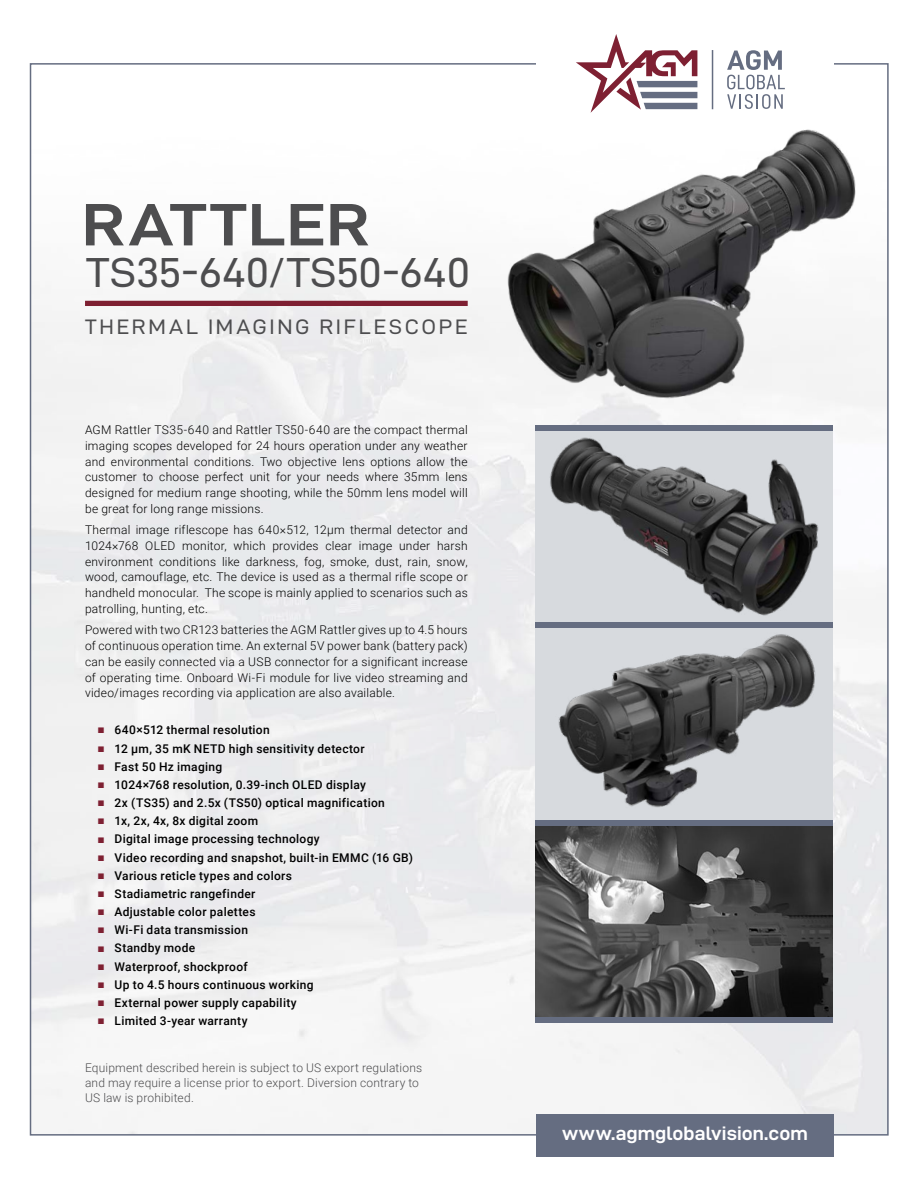
<style>
.page{position:relative;width:918px;height:1188px;background:#fff}
.page>*{position:absolute;margin:0;border:0;box-sizing:border-box;transform-origin:0 0}
.t1{font:60px "D DIN Exp Bold";letter-spacing:.02em;color:#4d4d4f;scale:1.1 1}
.t2{font:42px "D DIN Exp";color:#4d4d4f}
.t3{font:21px "D DIN Exp";letter-spacing:.13em;color:#4d4d4f}
.Finalized_Text{font:19.5px "D DIN Exp Bold";letter-spacing:.005em;color:#fff}
.Finalized_Text-2{font:300 12px/15.8px "Roboto";letter-spacing:.02em;color:#000;text-align:justify}
.t4{font:500 12px "Roboto";letter-spacing:.025em;color:#000}
.Finalized_Text-3{font:300 12px/15px "Roboto";letter-spacing:.015em;color:#4d4d4f}
.s1{font-family:"Arial";font-weight:700;color:#7e2032}
</style>
<div class="page">
<svg style="left:576px;top:34px;width:121px;height:79px"></svg>
<svg style="left:727px;top:50px;width:58px;height:59px"></svg>
<hr style="left:712px;top:50px;width:1px;height:59px;background:#656d81">
<div style="left:536px;top:1114px;width:298px;height:43px;background:#656d81"></div>
<div style="left:85px;top:301px;width:383px;height:5px;background:#7e2032"></div>
<img style="left:535px;top:431px;width:298px;height:191px">
<img style="left:535px;top:628px;width:298px;height:192px">
<img style="left:535px;top:826px;width:298px;height:191px">
<div style="left:535px;top:425px;width:298px;height:6px;background:#656d81"></div>
<div style="left:535px;top:622px;width:298px;height:6px;background:#656d81"></div>
<div style="left:535px;top:820px;width:298px;height:6px;background:#656d81"></div>
<div style="left:535px;top:1017px;width:298px;height:6px;background:#656d81"></div>
<img style="left:490px;top:129px;width:390px;height:287px">
<p class="t1" style="left:82px;top:192px;width:264px">RATTLER</p>
<p class="t2" style="left:86px;top:250px;width:385px">TS35-640/TS50-640</p>
<p class="t3" style="left:85px;top:315px;width:384px">THERMAL IMAGING RIFLESCOPE</p>
<p class="Finalized_Text-2" style="left:85px;top:422px;width:384px">AGM Rattler TS35-640 and Rattler TS50-640 are the compact thermal imaging scopes developed for 24 hours operation under any weather and environmental conditions. Two objective lens options allow the customer to choose perfect unit for your needs where 35mm lens designed for medium range shooting, while the 50mm lens model will be great for long range missions.</p>
<p class="Finalized_Text-2" style="left:85px;top:522px;width:384px">Thermal image riflescope has 640×512, 12μm thermal detector and 1024×768 OLED monitor, which provides clear image under harsh environment conditions like darkness, fog, smoke, dust, rain, snow, wood, camouflage, etc. The device is used as a thermal rifle scope or handheld monocular. The scope is mainly applied to scenarios such as patrolling, hunting, etc.</p>
<p class="Finalized_Text-2" style="left:85px;top:622px;width:384px">Powered with two CR123 batteries the AGM Rattler gives up to 4.5 hours of continuous operation time. An external 5V power bank (battery pack) can be easily connected via a USB connector for a significant increase of operating time. Onboard Wi-Fi module for live video streaming and video/images recording via application are also available.</p>
<p class="t4" style="left:98px;top:722px;width:174px"><span class="s1">■</span> 640×512 thermal resolution</p>
<p class="t4" style="left:98px;top:740px;width:269px"><span class="s1">■</span> 12 μm, 35 mK NETD high sensitivity detector</p>
<p class="t4" style="left:98px;top:758px;width:126px"><span class="s1">■</span> Fast 50 Hz imaging</p>
<p class="t4" style="left:98px;top:776px;width:270px"><span class="s1">■</span> 1024×768 resolution, 0.39-inch OLED display</p>
<p class="t4" style="left:98px;top:794px;width:289px"><span class="s1">■</span> 2x (TS35) and 2.5x (TS50) optical magnification</p>
<p class="t4" style="left:98px;top:813px;width:162px"><span class="s1">■</span> 1x, 2x, 4x, 8x digital zoom</p>
<p class="t4" style="left:98px;top:831px;width:224px"><span class="s1">■</span> Digital image processing technology</p>
<p class="t4" style="left:98px;top:849px;width:317px"><span class="s1">■</span> Video recording and snapshot, built-in EMMC (16 GB)</p>
<p class="t4" style="left:98px;top:867px;width:196px"><span class="s1">■</span> Various reticle types and colors</p>
<p class="t4" style="left:98px;top:885px;width:159px"><span class="s1">■</span> Stadiametric rangefinder</p>
<p class="t4" style="left:98px;top:903px;width:159px"><span class="s1">■</span> Adjustable color palettes</p>
<p class="t4" style="left:98px;top:922px;width:152px"><span class="s1">■</span> Wi-Fi data transmission</p>
<p class="t4" style="left:98px;top:940px;width:99px"><span class="s1">■</span> Standby mode</p>
<p class="t4" style="left:98px;top:958px;width:152px"><span class="s1">■</span> Waterproof, shockproof</p>
<p class="t4" style="left:98px;top:976px;width:218px"><span class="s1">■</span> Up to 4.5 hours continuous working</p>
<p class="t4" style="left:98px;top:994px;width:201px"><span class="s1">■</span> External power supply capability</p>
<p class="t4" style="left:98px;top:1013px;width:152px"><span class="s1">■</span> Limited 3-year warranty</p>
<p class="Finalized_Text-3" style="left:85px;top:1060px;width:339px">Equipment described herein is subject to US export regulations and may require a license prior to export. Diversion contrary to<br>US law is prohibited.</p>
<p class="Finalized_Text" style="left:562px;top:1123px;width:247px">www.agmglobalvision.com</p>
</div>
